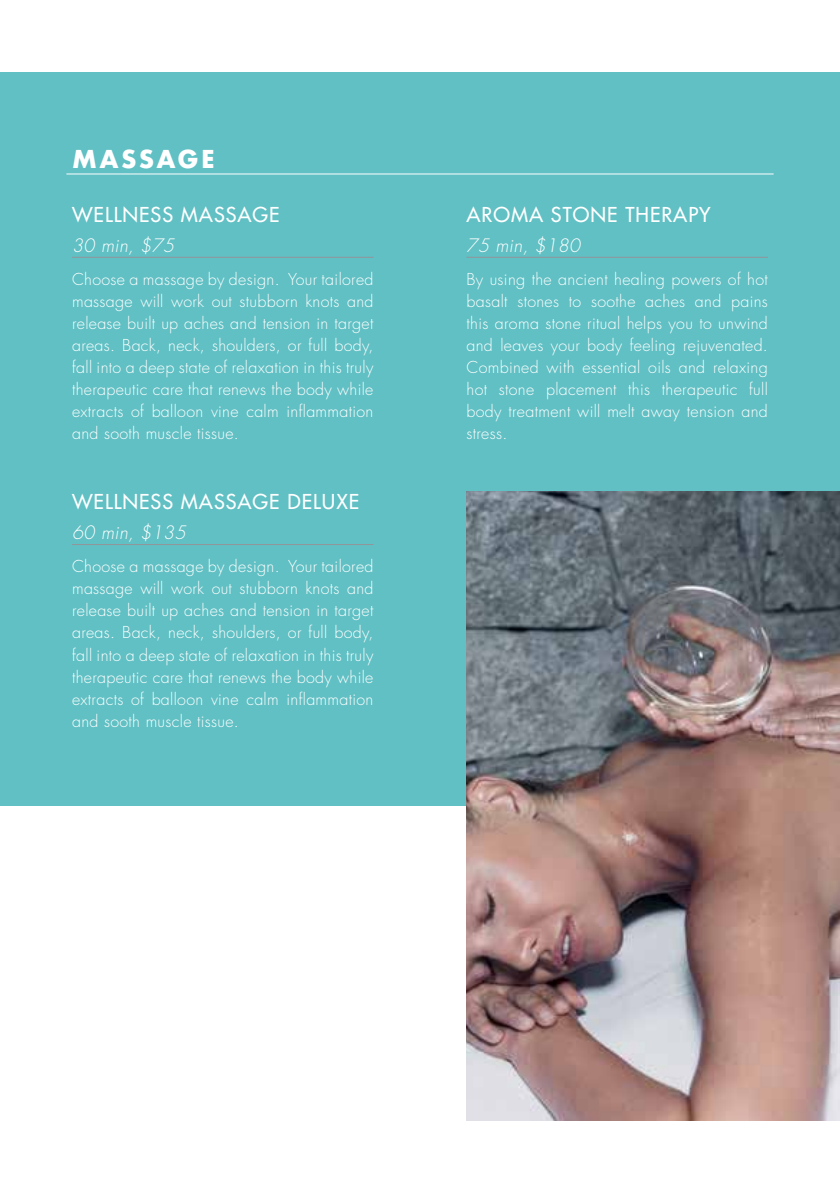
<style>
.page{position:relative;width:840px;height:1191px;background:#fff}
.page>*{position:absolute;margin:0;border:0;box-sizing:border-box;transform-origin:0 0}
.t1{font:700 24px "Futura";letter-spacing:.1em;color:#fff}
.t2{font:20px "Futura";letter-spacing:.05em;color:#fff}
.t3{font:italic 300 18px "Futura";letter-spacing:.02em;color:#fff}
.t4{font:300 16px/22px "Futura";letter-spacing:.02em;color:#fff;text-align:justify}
</style>
<div class="page">
<div style="left:0;top:72px;width:839px;height:733px;background:#60c0c4"></div>
<hr style="left:72px;top:257px;width:301px;height:1px;background:#939598">
<hr style="left:72px;top:544px;width:301px;height:1px;background:#939598">
<hr style="left:66px;top:174px;width:707px;height:1px;background:#fff">
<hr style="left:466px;top:257px;width:301px;height:1px;background:#939598">
<img style="left:466px;top:491px;width:373px;height:629px">
<h1 class="t1" style="left:72px;top:142px;width:144px">MASSAGE</h1>
<p class="t2" style="left:72px;top:201px;width:209px">WELLNESS MASSAGE</p>
<p class="t3" style="left:72px;top:233px;width:104px">30 min, $75</p>
<p class="t4" style="left:72px;top:268px;width:303px">Choose a massage by design. Your tailored massage will work out stubborn knots and release built up aches and tension in target areas. Back, neck, shoulders, or full body, fall into a deep state of relaxation in this truly therapeutic care that renews the body while extracts of balloon vine calm inflammation and sooth muscle tissue.</p>
<p class="t2" style="left:72px;top:488px;width:288px">WELLNESS MASSAGE DELUXE</p>
<p class="t3" style="left:72px;top:520px;width:115px">60 min, $135</p>
<p class="t4" style="left:72px;top:556px;width:303px">Choose a massage by design. Your tailored massage will work out stubborn knots and release built up aches and tension in target areas. Back, neck, shoulders, or full body, fall into a deep state of relaxation in this truly therapeutic care that renews the body while extracts of balloon vine calm inflammation and sooth muscle tissue.</p>
<p class="t2" style="left:466px;top:201px;width:245px">AROMA STONE THERAPY</p>
<p class="t3" style="left:466px;top:233px;width:115px">75 min, $180</p>
<p class="t4" style="left:466px;top:268px;width:303px">By using the ancient healing powers of hot basalt stones to soothe aches and pains this aroma stone ritual helps you to unwind and leaves your body feeling rejuvenated.<br>Combined with essential oils and relaxing hot stone placement this therapeutic full body treatment will melt away tension and stress.</p>
</div>
